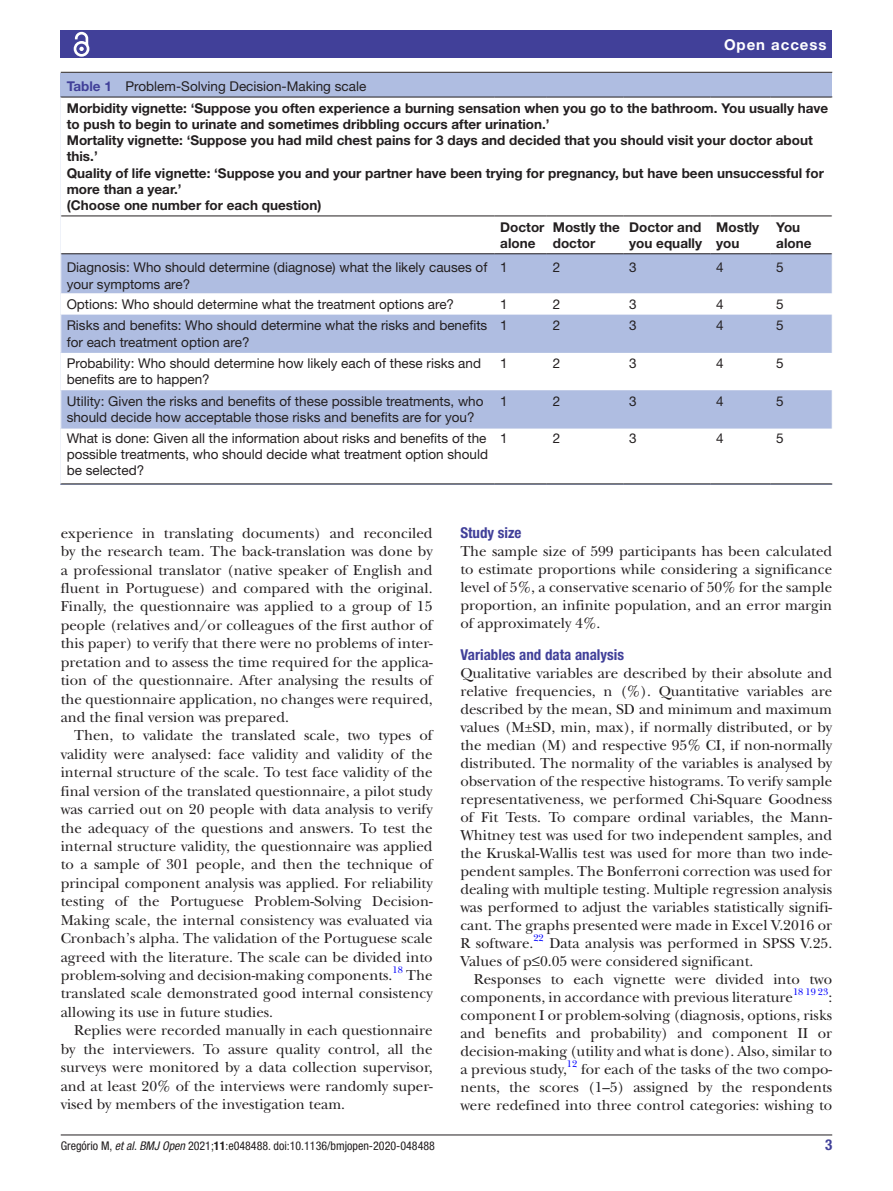
<style>
.page{position:relative;width:893px;height:1191px;background:#fff}
.page>*{position:absolute;margin:0;border:0;box-sizing:border-box;transform-origin:0 0}
.t1{font:15px/18.5px "New Baskerville";color:#231f20;text-align:justify}
.t2{font:700 condensed 15px "Helvetica Neue LT Std";color:#414099}
.t3{font:700 15px "Helvetica Neue LT Std";letter-spacing:.065em;color:#fff}
.t4{font:13.5px/16.2px "Helvetica Neue LT Std";color:#231f20}
.t5{font:700 13.5px/16.2px "Helvetica Neue LT Std";color:#231f20}
.t6{font:condensed 12px "Helvetica Neue LT Std";color:#231f20}
.t7{font:9.9px "New Baskerville";color:#00f}
.s1{color:#414099}
.s2{font-weight:400}
.s3{font-style:italic}
.s4{font-weight:700}
</style>
<div class="page">
<hr style="left:61px;top:1134px;width:771px;height:1px;background:#231f20">
<div style="left:61px;top:31px;width:771px;height:27px;background:#414099"></div>
<svg style="left:73px;top:31px;width:17px;height:26px"></svg>
<div style="left:61px;top:73px;width:771px;height:411px;background:#afbde1"></div>
<hr style="left:61px;top:72px;width:771px;height:1px;background:#231f20">
<div style="left:61px;top:98px;width:771px;height:385px;background:#fff"></div>
<svg style="left:61px;top:254px;width:771px;height:174px"></svg>
<hr style="left:61px;top:97px;width:433px;height:1px;background:#231f20">
<hr style="left:494px;top:97px;width:53px;height:1px;background:#231f20">
<hr style="left:547px;top:97px;width:76px;height:1px;background:#231f20">
<hr style="left:623px;top:97px;width:87px;height:1px;background:#231f20">
<hr style="left:710px;top:97px;width:60px;height:1px;background:#231f20">
<hr style="left:770px;top:97px;width:62px;height:1px;background:#231f20">
<hr style="left:61px;top:215px;width:433px;height:1px;background:#231f20">
<hr style="left:61px;top:253px;width:433px;height:1px;background:#231f20">
<hr style="left:494px;top:215px;width:53px;height:1px;background:#231f20">
<hr style="left:494px;top:253px;width:53px;height:1px;background:#231f20">
<hr style="left:547px;top:215px;width:76px;height:1px;background:#231f20">
<hr style="left:547px;top:253px;width:76px;height:1px;background:#231f20">
<hr style="left:623px;top:215px;width:87px;height:1px;background:#231f20">
<hr style="left:623px;top:253px;width:87px;height:1px;background:#231f20">
<hr style="left:710px;top:215px;width:60px;height:1px;background:#231f20">
<hr style="left:710px;top:253px;width:60px;height:1px;background:#231f20">
<hr style="left:770px;top:215px;width:62px;height:1px;background:#231f20">
<hr style="left:770px;top:253px;width:62px;height:1px;background:#231f20">
<hr style="left:61px;top:483px;width:433px;height:1px;background:#231f20">
<hr style="left:494px;top:483px;width:53px;height:1px;background:#231f20">
<hr style="left:547px;top:483px;width:76px;height:1px;background:#231f20">
<hr style="left:623px;top:483px;width:87px;height:1px;background:#231f20">
<hr style="left:710px;top:483px;width:60px;height:1px;background:#231f20">
<hr style="left:770px;top:483px;width:62px;height:1px;background:#231f20">
<svg style="left:60px;top:293px;width:1px;height:22px"></svg>
<p class="t3" style="left:724px;top:35px;width:104px">Open access</p>
<p class="t5" style="left:67px;top:75px;width:763px;line-height:22px"><span class="s1">Table 1</span> <span class="s2">Problem-Solving Decision-Making scale<br></span>Morbidity vignette: ‘Suppose you often experience a burning sensation when you go to the bathroom. You usually have</p>
<p class="t5" style="left:67px;top:116px;width:759px">to push to begin to urinate and sometimes dribbling occurs after urination.’<br>Mortality vignette: ‘Suppose you had mild chest pains for 3 days and decided that you should visit your doctor about this.’<br>Quality of life vignette: ‘Suppose you and your partner have been trying for pregnancy, but have been unsuccessful for more than a year.’<br>(Choose one number for each question)</p>
<p class="t5" style="left:500px;top:218px;width:46px">Doctor alone</p>
<p class="t5" style="left:553px;top:218px;width:69px">Mostly the doctor</p>
<p class="t5" style="left:629px;top:218px;width:74px">Doctor and you equally</p>
<p class="t5" style="left:716px;top:218px;width:44px">Mostly you</p>
<p class="t5" style="left:776px;top:218px;width:37px">You alone</p>
<p class="t4" style="left:67px;top:259px;width:422px">Diagnosis: Who should determine (diagnose) what the likely causes of your symptoms are?</p>
<p class="t4" style="left:500px;top:259px;width:9px">1</p>
<p class="t4" style="left:553px;top:259px;width:9px">2</p>
<p class="t4" style="left:629px;top:259px;width:9px">3</p>
<p class="t4" style="left:716px;top:259px;width:9px">4</p>
<p class="t4" style="left:776px;top:259px;width:9px">5</p>
<p class="t4" style="left:67px;top:296px;width:389px">Options: Who should determine what the treatment options are?</p>
<p class="t4" style="left:500px;top:296px;width:9px">1</p>
<p class="t4" style="left:553px;top:296px;width:9px">2</p>
<p class="t4" style="left:629px;top:296px;width:9px">3</p>
<p class="t4" style="left:716px;top:296px;width:9px">4</p>
<p class="t4" style="left:776px;top:296px;width:9px">5</p>
<p class="t4" style="left:67px;top:317px;width:422px">Risks and benefits: Who should determine what the risks and benefits for each treatment option are?</p>
<p class="t4" style="left:500px;top:317px;width:9px">1</p>
<p class="t4" style="left:553px;top:317px;width:9px">2</p>
<p class="t4" style="left:629px;top:317px;width:9px">3</p>
<p class="t4" style="left:716px;top:317px;width:9px">4</p>
<p class="t4" style="left:776px;top:317px;width:9px">5</p>
<p class="t4" style="left:67px;top:355px;width:416px">Probability: Who should determine how likely each of these risks and benefits are to happen?</p>
<p class="t4" style="left:500px;top:355px;width:9px">1</p>
<p class="t4" style="left:553px;top:355px;width:9px">2</p>
<p class="t4" style="left:629px;top:355px;width:9px">3</p>
<p class="t4" style="left:716px;top:355px;width:9px">4</p>
<p class="t4" style="left:776px;top:355px;width:9px">5</p>
<p class="t4" style="left:67px;top:393px;width:418px">Utility: Given the risks and benefits of these possible treatments, who should decide how acceptable those risks and benefits are for you?</p>
<p class="t4" style="left:500px;top:393px;width:9px">1</p>
<p class="t4" style="left:553px;top:393px;width:9px">2</p>
<p class="t4" style="left:629px;top:393px;width:9px">3</p>
<p class="t4" style="left:716px;top:393px;width:9px">4</p>
<p class="t4" style="left:776px;top:393px;width:9px">5</p>
<p class="t4" style="left:67px;top:429px;width:423px;text-align:justify">What is done: Given all the information about risks and benefits of the possible treatments, who should decide what treatment option should be selected?</p>
<p class="t4" style="left:500px;top:429px;width:9px">1</p>
<p class="t4" style="left:553px;top:429px;width:9px">2</p>
<p class="t4" style="left:629px;top:429px;width:9px">3</p>
<p class="t4" style="left:716px;top:429px;width:9px">4</p>
<p class="t4" style="left:776px;top:429px;width:9px">5</p>
<p class="t1" style="left:61px;top:524px;width:373px">experience in translating documents) and reconciled by the research team. The back-translation was done by a professional translator (native speaker of English and fluent in Portuguese) and compared with the original.<br>Finally, the questionnaire was applied to a group of 15 people (relatives and/or colleagues of the first author of this paper) to verify that there were no problems of inter&shy;pretation and to assess the time required for the applica&shy;tion of the questionnaire. After analysing the results of the questionnaire application, no changes were required, and the final version was prepared.</p>
<p class="t1" style="left:61px;top:726px;width:373px;text-indent:14px">Then, to validate the translated scale, two types of validity were analysed: face validity and validity of the internal structure of the scale. To test face validity of the final version of the translated questionnaire, a pilot study was carried out on 20 people with data analysis to verify the adequacy of the questions and answers. To test the internal structure validity, the questionnaire was applied to a sample of 301 people, and then the technique of principal component analysis was applied. For reliability testing of the Portuguese Problem-Solving Decision-Making scale, the internal consistency was evaluated via Cronbach’s alpha. The validation of the Portuguese scale agreed with the literature. The scale can be divided into problem-solving and decision-making components.</p>
<p class="t7" style="left:392px;top:964px;width:12px">18</p>
<p class="t1" style="left:61px;top:966px;width:373px;text-indent:345px">The translated scale demonstrated good internal consistency allowing its use in future studies.</p>
<p class="t1" style="left:61px;top:1021px;width:373px;text-indent:14px">Replies were recorded manually in each questionnaire by the interviewers. To assure quality control, all the surveys were monitored by a data collection supervisor, and at least 20% of the interviews were randomly super&shy;vised by members of the investigation team.</p>
<p class="t2" style="left:460px;top:524px;width:63px">Study size</p>
<p class="t1" style="left:460px;top:542px;width:373px;line-height:18px">The sample size of 599 participants has been calculated to estimate proportions while considering a significance level of 5%, a conservative scenario of 50% for the sample proportion, an infinite population, and an error margin of approximately 4%.</p>
<p class="t2" style="left:460px;top:645px;width:165px">Variables and data analysis</p>
<p class="t1" style="left:460px;top:664px;width:373px;line-height:18px">Qualitative variables are described by their absolute and relative frequencies, n (%). Quantitative variables are described by the mean, SD and minimum and maximum values (M±SD, min, max), if normally distributed, or by the median (M) and respective 95% CI, if non-normally distributed. The normality of the variables is analysed by observation of the respective histograms. To verify sample representativeness, we performed Chi-Square Goodness of Fit Tests. To compare ordinal variables, the Mann-Whitney test was used for two independent samples, and the Kruskal-Wallis test was used for more than two inde&shy;pendent samples. The Bonferroni correction was used for dealing with multiple testing. Multiple regression analysis was performed to adjust the variables statistically signifi&shy;cant. The graphs presented were made in Excel V.2016 or R software.</p>
<p class="t7" style="left:533px;top:932px;width:12px">22</p>
<p class="t1" style="left:460px;top:934px;width:373px;line-height:18px;text-indent:89px">Data analysis was performed in SPSS V.25.<br>Values of p≤0.05 were considered significant.</p>
<p class="t1" style="left:460px;top:970px;width:373px;line-height:18px;text-indent:14px">Responses to each vignette were divided into two components, in accordance with previous literature</p>
<p class="t7" style="left:793px;top:986px;width:37px">18 19 23</p>
<p class="t1" style="left:460px;top:988px;width:373px;line-height:18px;text-indent:368px">: component I or problem-solving (diagnosis, options, risks and benefits and probability) and component II or decision-making (utility and what is done). Also, similar to a previous study,</p>
<p class="t7" style="left:567px;top:1058px;width:12px">12</p>
<p class="t1" style="left:460px;top:1060px;width:373px;line-height:18px;text-indent:121px">for each of the tasks of the two compo&shy;nents, the scores (1–5) assigned by the respondents were redefined into three control categories: wishing to</p>
<p class="t6" style="left:61px;top:1138px;width:376px">Gregório M, <span class="s3">et al</span>. <span class="s3">BMJ Open</span> 2021;<span class="s4">11</span>:e048488. doi:10.1136/bmjopen-2020-048488</p>
<p class="t2" style="left:825px;top:1135px;width:9px">3</p>
</div>
